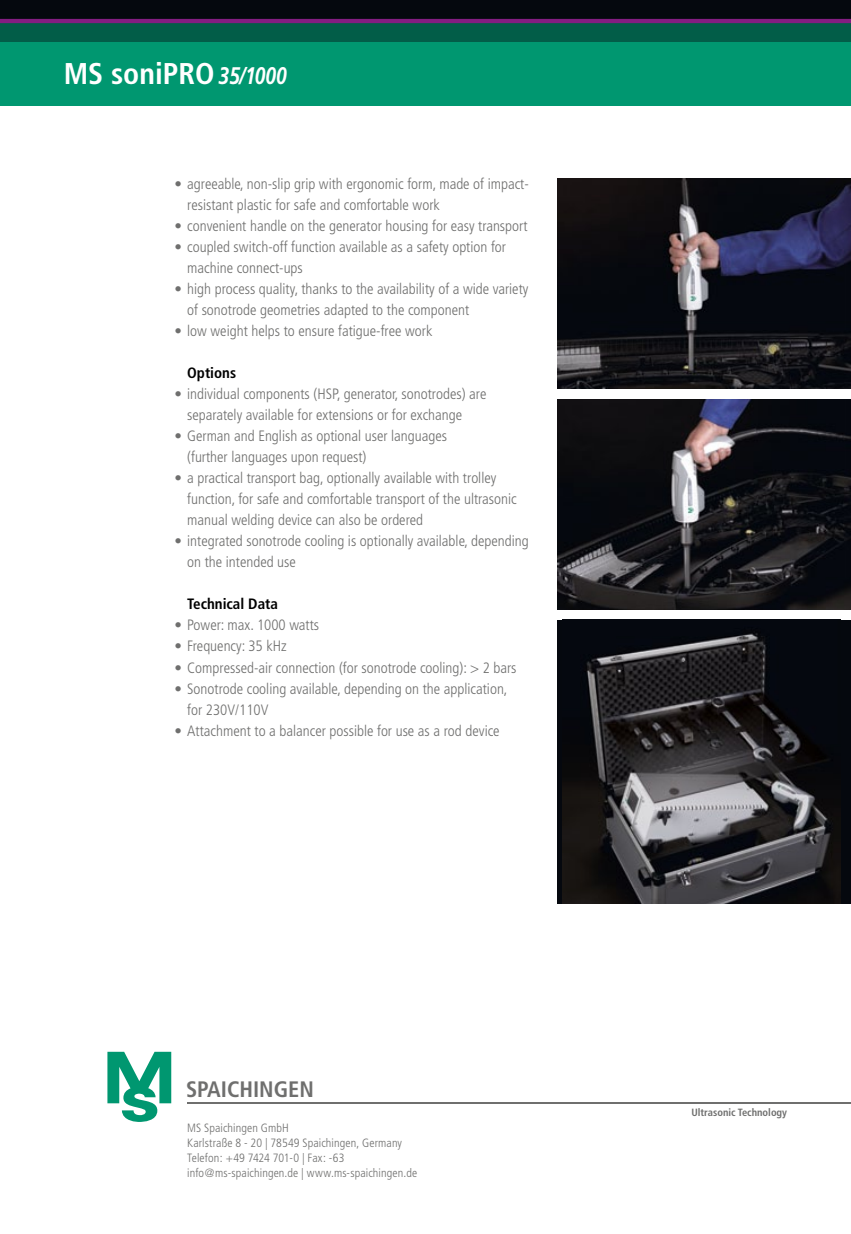
<style>
.page{position:relative;width:851px;height:1234px;background:#fff}
.page>*{position:absolute;margin:0;border:0;box-sizing:border-box;transform-origin:0 0}
.t1{font:700 condensed 30px "Frutiger";color:#fff}
.t2{font:700 condensed 22.35px "Frutiger";color:#6f6f6e}
.t3{font:300 condensed 15px/21px "Frutiger";color:#6f6f6e}
.t4{font:700 condensed 15px "Frutiger";color:#000}
.t5{font:300 condensed 12px/15px "Frutiger";letter-spacing:.01em;color:#6f6f6e}
.t6{font:700 condensed 10.5px "Frutiger";color:#6f6f6e}
.s1{font-style:italic;font-stretch:normal;font-size:24px}
</style>
<div class="page">
<svg style="left:107px;top:1051px;width:64px;height:70px"></svg>
<hr style="left:187px;top:1101px;width:638px;height:1px;background:#6f6f6e">
<div style="left:0;top:0;width:850px;height:42px;background:#05080e"></div>
<div style="left:0;top:21px;width:850px;height:21px;background:#025d48"></div>
<div style="left:0;top:42px;width:850px;height:63px;background:#009770"></div>
<div style="left:557px;top:620px;width:293px;height:283px;background:#05080e"></div>
<img style="left:562px;top:633px;width:278px;height:270px">
<img style="left:557px;top:178px;width:293px;height:210px">
<img style="left:557px;top:399px;width:293px;height:210px">
<hr style="left:0;top:19px;width:850px;height:4px;background:#831d81">
<h1 class="t1" style="left:64px;top:56px;width:224px">MS soniPRO <span class="s1">35/1000</span></h1>
<p class="t3" style="left:187px;top:174px;width:343px;text-indent:-13px">• agreeable, non-slip grip with ergonomic form, made of impact&shy;resistant plastic for safe and comfortable work</p>
<p class="t3" style="left:174px;top:216px;width:354px">• convenient handle on the generator housing for easy transport</p>
<p class="t3" style="left:187px;top:237px;width:320px;text-indent:-13px">• coupled switch-off function available as a safety option for machine connect-ups</p>
<p class="t3" style="left:187px;top:279px;width:342px;text-indent:-13px">• high process quality, thanks to the availability of a wide variety of sonotrode geometries adapted to the component</p>
<p class="t3" style="left:174px;top:321px;width:259px">• low weight helps to ensure fatigue-free work</p>
<p class="t4" style="left:187px;top:364px;width:50px">Options</p>
<p class="t3" style="left:187px;top:384px;width:301px;text-indent:-13px">• individual components (HSP, generator, sonotrodes) are separately available for extensions or for exchange</p>
<p class="t3" style="left:187px;top:426px;width:261px;text-indent:-13px">• German and English as optional user languages (further languages upon request)</p>
<p class="t3" style="left:187px;top:468px;width:331px;text-indent:-13px">• a practical transport bag, optionally available with trolley function, for safe and comfortable transport of the ultrasonic manual welding device can also be ordered</p>
<p class="t3" style="left:187px;top:531px;width:343px;text-indent:-13px">• integrated sonotrode cooling is optionally available, depending on the intended use</p>
<p class="t4" style="left:187px;top:595px;width:92px">Technical Data</p>
<p class="t3" style="left:174px;top:615px;width:146px">• Power: max. 1000 watts</p>
<p class="t3" style="left:174px;top:636px;width:114px">• Frequency: 35 kHz</p>
<p class="t3" style="left:174px;top:657px;width:343px">• Compressed-air connection (for sonotrode cooling): &gt; 2 bars</p>
<p class="t3" style="left:187px;top:678px;width:322px;text-indent:-13px">• Sonotrode cooling available, depending on the application, for 230V/110V</p>
<p class="t3" style="left:174px;top:720px;width:326px">• Attachment to a balancer possible for use as a rod device</p>
<h2 class="t2" style="left:186px;top:1075px;width:129px">SPAICH GEN</h2>
<h2 class="t2" style="left:251px;top:1075px;width:134px">INDUSTRIE AG</h2>
<p class="t5" style="left:187px;top:1120px;width:231px">MS Spaichingen GmbH<br>Karlstraße 8 - 20 | 78549 Spaichingen, Germany Telefon: +49 7424 701-0 | Fax: -63 info@ms-spaichingen.de | www.ms-spaichingen.de</p>
<p class="t6" style="left:691px;top:1105px;width:97px">Ultrasonic Technology</p>
</div>
